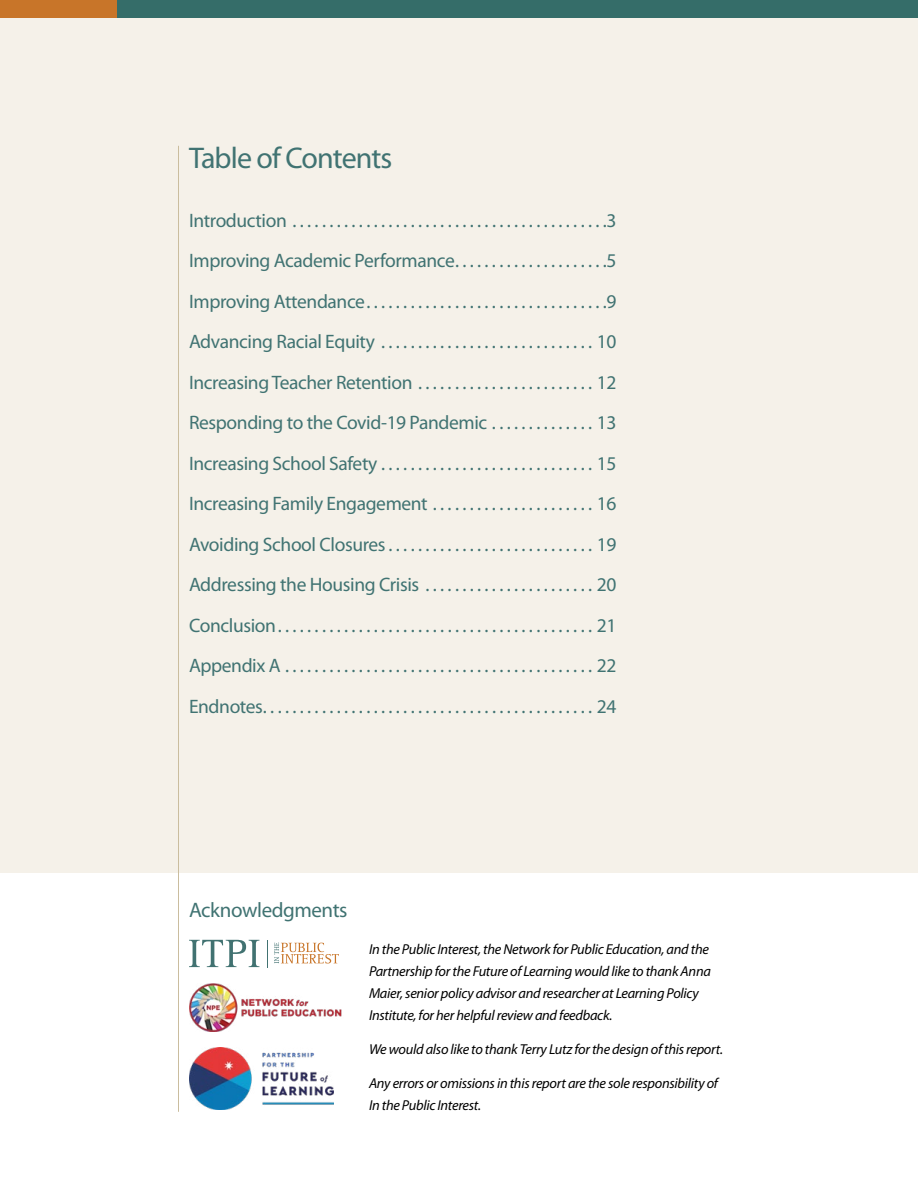
<style>
.page{position:relative;width:918px;height:1188px;background:#fff}
.page>*{position:absolute;margin:0;border:0;box-sizing:border-box;transform-origin:0 0}
.t1{font:30px "Myriad Pro";letter-spacing:-.03em;color:#407372}
.t2{font:21px "Myriad Pro";letter-spacing:-.02em;color:#407372}
.t3{font:19.5px/40.5px "Myriad Pro";letter-spacing:-.02em;color:#407372;text-align:justify}
.t4{font:italic 14.4px/21.9px "Myriad Pro";letter-spacing:-.02em;color:#000}
</style>
<div class="page">
<div style="left:0;top:18px;width:918px;height:855px;background:#f5f1e9"></div>
<div style="left:0;top:0;width:918px;height:18px;background:#356d69"></div>
<div style="left:0;top:0;width:117px;height:18px;background:#c87529"></div>
<hr style="left:178px;top:146px;width:1px;height:966px;background:#cabd9e">
<img style="left:189px;top:984px;width:153px;height:48px">
<img style="left:189px;top:1047px;width:145px;height:63px">
<svg style="left:274px;top:943px;width:65px;height:21px"></svg>
<svg style="left:189px;top:940px;width:70px;height:27px"></svg>
<svg style="left:267px;top:940px;width:1px;height:27px"></svg>
<h1 class="t1" style="left:189px;top:140px;width:205px">Table of Contents</h1>
<p class="t3" style="left:189px;top:200px;width:429px">Introduction . . . . . . . . . . . . . . . . . . . . . . . . . . . . . . . . . . . . . . . . . . 3<br>Improving Academic Performance . . . . . . . . . . . . . . . . . . . . 5<br>Improving Attendance . . . . . . . . . . . . . . . . . . . . . . . . . . . . . . . . 9<br>Advancing Racial Equity . . . . . . . . . . . . . . . . . . . . . . . . . . . . . 10<br>Increasing Teacher Retention . . . . . . . . . . . . . . . . . . . . . . . . 12<br>Responding to the Covid-19 Pandemic . . . . . . . . . . . . . . 13<br>Increasing School Safety . . . . . . . . . . . . . . . . . . . . . . . . . . . . . 15<br>Increasing Family Engagement . . . . . . . . . . . . . . . . . . . . . . 16<br>Avoiding School Closures . . . . . . . . . . . . . . . . . . . . . . . . . . . . 19<br>Addressing the Housing Crisis . . . . . . . . . . . . . . . . . . . . . . . 20<br>Conclusion . . . . . . . . . . . . . . . . . . . . . . . . . . . . . . . . . . . . . . . . . . . 21<br>Appendix A . . . . . . . . . . . . . . . . . . . . . . . . . . . . . . . . . . . . . . . . . . 22<br>Endnotes . . . . . . . . . . . . . . . . . . . . . . . . . . . . . . . . . . . . . . . . . . . . . 24</p>
<p class="t2" style="left:189px;top:897px;width:160px">Acknowledgments</p>
<p class="t4" style="left:369px;top:938px;width:343px">In the Public Interest, the Network for Public Education, and the Partnership for the Future of Learning would like to thank Anna Maier, senior policy advisor and researcher at Learning Policy Institute, for her helpful review and feedback.</p>
<p class="t4" style="left:369px;top:1038px;width:356px">We would also like to thank Terry Lutz for the design of this report.</p>
<p class="t4" style="left:369px;top:1072px;width:351px">Any errors or omissions in this report are the sole responsibility of<br>In the Public Interest.</p>
</div>
